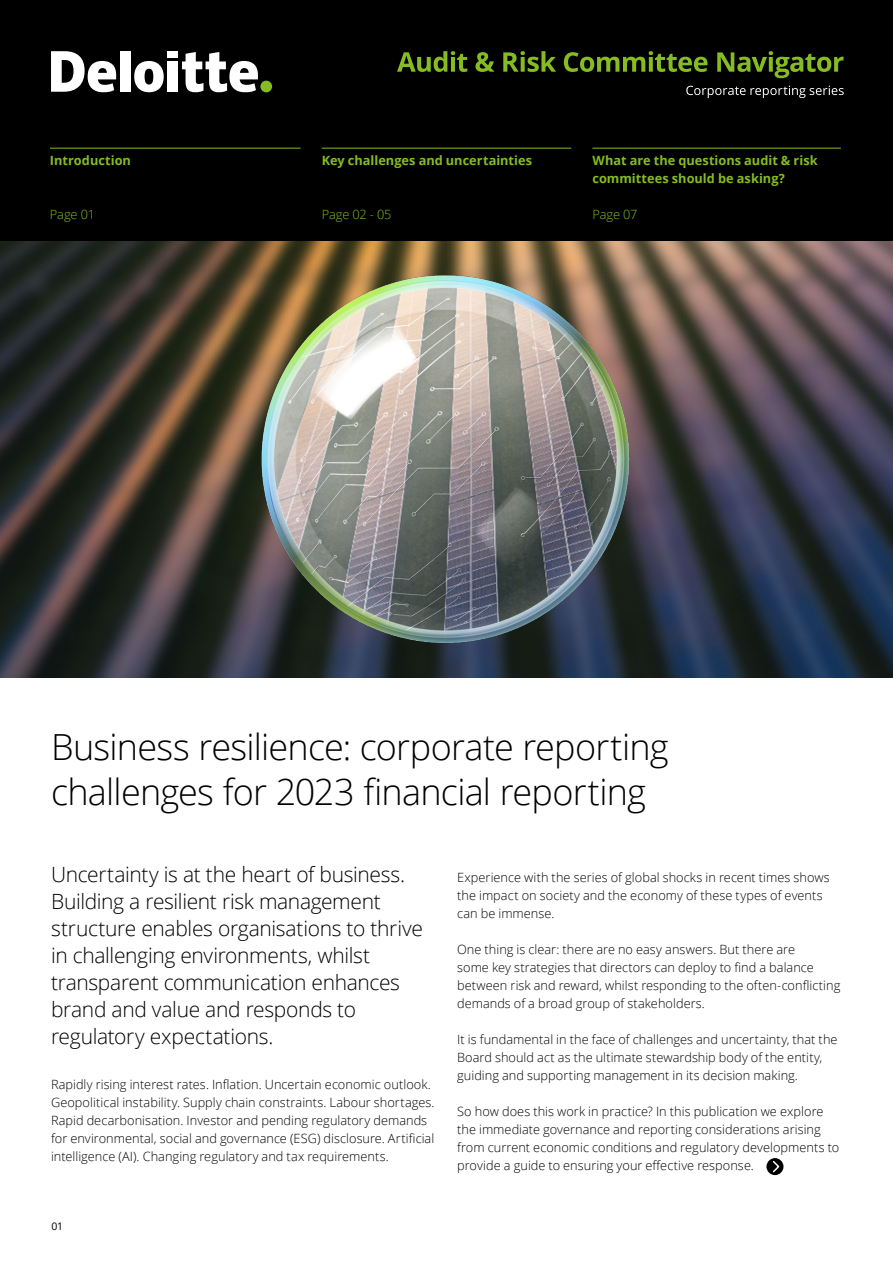
<style>
.page{position:relative;width:893px;height:1263px;background:#fff}
.page>*{position:absolute;margin:0;border:0;box-sizing:border-box;transform-origin:0 0}
.t1{font:300 36px/45px "Open Sans";letter-spacing:-.02em;color:#000}
.t2{font:300 21px/27px "Open Sans";letter-spacing:-.015em;color:#000}
.t3{font:300 12.75px/18px "Open Sans";letter-spacing:.005em;color:#000}
.t4{font:700 12.75px/18px "Open Sans";color:#85bc22}
.t5{font:300 12.75px "Open Sans";letter-spacing:-.01em;color:#85bc22}
.t6{font:10.5px "Open Sans";color:#000}
</style>
<div class="page">
<img style="left:0;top:240px;width:893px;height:438px">
<div style="left:0;top:0;width:893px;height:240px;background:#000"></div>
<svg style="left:766px;top:1158px;width:17px;height:17px"></svg>
<svg style="left:771px;top:1159px;width:10px;height:15px"></svg>
<div style="left:260px;top:81px;width:12px;height:11px;background:#85bc22;border-radius:50%"></div>
<div style="left:120px;top:51px;width:10px;height:41px;background:#fff"></div>
<svg style="left:134px;top:61px;width:30px;height:31px"></svg>
<div style="left:168px;top:61px;width:10px;height:31px;background:#fff"></div>
<div style="left:168px;top:51px;width:10px;height:7px;background:#fff"></div>
<svg style="left:182px;top:52px;width:76px;height:40px"></svg>
<svg style="left:51px;top:51px;width:65px;height:41px"></svg>
<hr style="left:50px;top:148px;width:250px;height:1px;background:#85bc22">
<hr style="left:322px;top:148px;width:249px;height:1px;background:#85bc22">
<hr style="left:592px;top:148px;width:249px;height:1px;background:#85bc22">
<svg style="left:686px;top:86px;width:158px;height:12px"></svg>
<svg style="left:397px;top:51px;width:447px;height:27px"></svg>
<img style="left:238px;top:240px;width:438px;height:438px">
<p class="t4" style="left:50px;top:151px;width:83px">Introduction</p>
<p class="t5" style="left:50px;top:206px;width:47px">Page 01</p>
<p class="t4" style="left:322px;top:151px;width:212px">Key challenges and uncertainties</p>
<p class="t5" style="left:322px;top:206px;width:71px">Page 02 - 05</p>
<p class="t4" style="left:592px;top:151px;width:227px">What are the questions audit &amp; risk committees should be asking?</p>
<p class="t5" style="left:592px;top:206px;width:47px">Page 07</p>
<h1 class="t1" style="left:51px;top:723px;width:619px">Business resilience: corporate reporting challenges for 2023 financial reporting</h1>
<p class="t2" style="left:51px;top:860px;width:373px">Uncertainty is at the heart of business.<br>Building a resilient risk management structure enables organisations to thrive in challenging environments, whilst transparent communication enhances brand and value and responds to regulatory expectations.</p>
<p class="t3" style="left:51px;top:1075px;width:385px">Rapidly rising interest rates. Inflation. Uncertain economic outlook.<br>Geopolitical instability. Supply chain constraints. Labour shortages.<br>Rapid decarbonisation. Investor and pending regulatory demands for environmental, social and governance (ESG) disclosure. Artificial intelligence (AI). Changing regulatory and tax requirements.</p>
<p class="t6" style="left:51px;top:1219px;width:13px">01</p>
<p class="t3" style="left:457px;top:868px;width:374px">Experience with the series of global shocks in recent times shows the impact on society and the economy of these types of events can be immense.</p>
<p class="t3" style="left:457px;top:940px;width:385px">One thing is clear: there are no easy answers. But there are<br>some key strategies that directors can deploy to find a balance between risk and reward, whilst responding to the often-conflicting demands of a broad group of stakeholders.</p>
<p class="t3" style="left:457px;top:1030px;width:382px">It is fundamental in the face of challenges and uncertainty, that the<br>Board should act as the ultimate stewardship body of the entity, guiding and supporting management in its decision making.</p>
<p class="t3" style="left:457px;top:1102px;width:384px">So how does this work in practice? In this publication we explore the immediate governance and reporting considerations arising from current economic conditions and regulatory developments to provide a guide to ensuring your effective response.</p>
</div>
